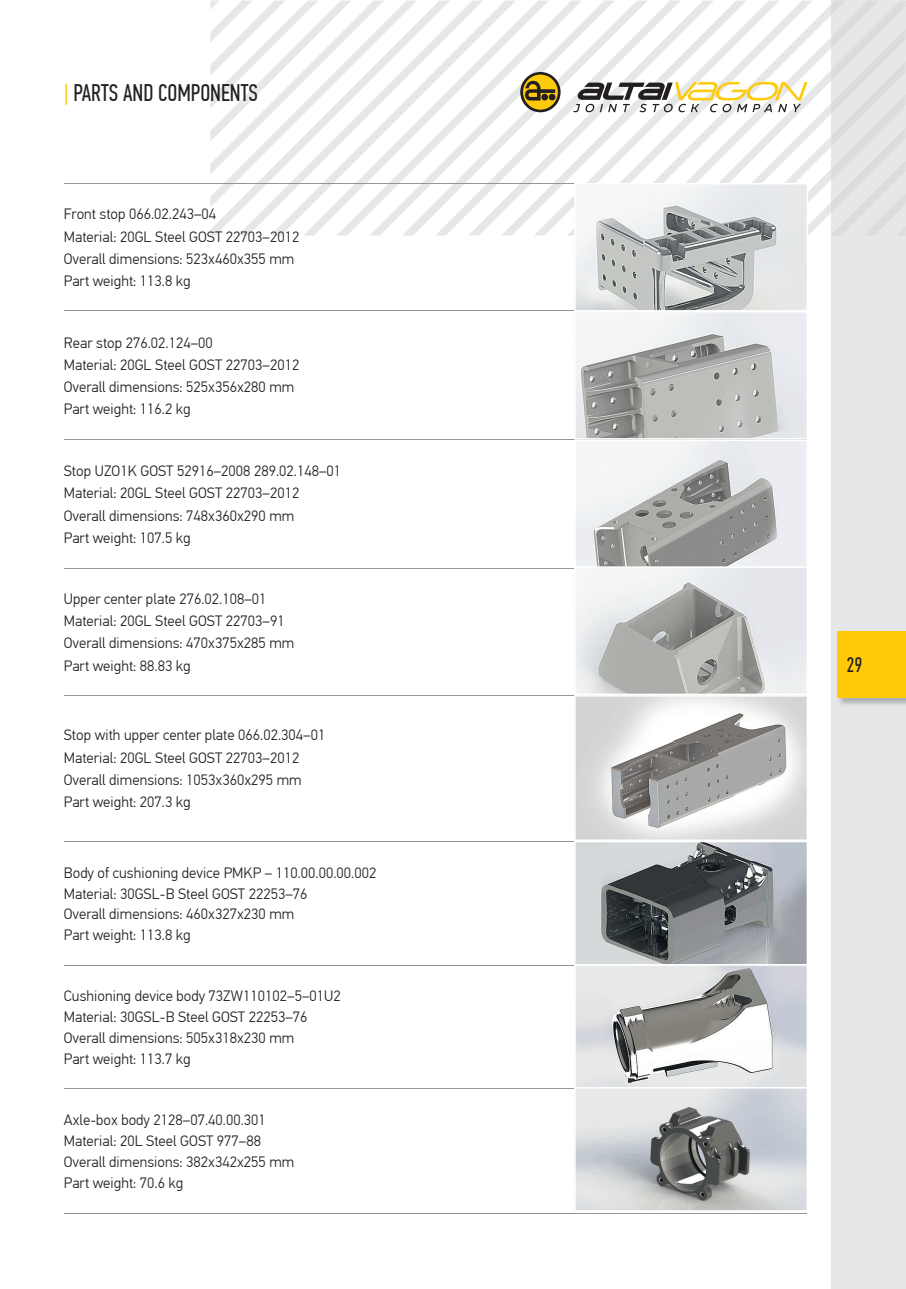
<style>
.page{position:relative;width:906px;height:1289px;background:#fff}
.page>*{position:absolute;margin:0;border:0;box-sizing:border-box;transform-origin:0 0}
.t1{font:24px "PF Din Text Comp Pro";color:#231f20}
.t2{font:21px "PF Din Text Comp Pro";color:#231f20}
.t3{font:300 15px/22.2px "PF Din Text Pro";letter-spacing:.005em;color:#231f20}
.s1{color:#feca0a}
</style>
<div class="page">
<div style="left:831px;top:1px;width:75px;height:1287px;background:#e6e7e9"></div>
<svg style="left:210px;top:1px;width:363px;height:234px"></svg>
<svg style="left:520px;top:72px;width:40px;height:40px"></svg>
<div style="left:523px;top:75px;width:35px;height:35px;background:#feca0a;border-radius:50%"></div>
<svg style="left:525px;top:81px;width:30px;height:20px"></svg>
<hr style="left:64px;top:183px;width:742px;height:1px;background:#939598">
<hr style="left:64px;top:310px;width:742px;height:1px;background:#939598">
<hr style="left:64px;top:439px;width:742px;height:1px;background:#939598">
<hr style="left:64px;top:568px;width:742px;height:1px;background:#939598">
<hr style="left:64px;top:694px;width:742px;height:1px;background:#939598">
<hr style="left:64px;top:840px;width:742px;height:1px;background:#939598">
<hr style="left:64px;top:965px;width:742px;height:1px;background:#939598">
<hr style="left:64px;top:1087px;width:742px;height:1px;background:#939598">
<hr style="left:64px;top:1212px;width:742px;height:1px;background:#939598">
<svg style="left:573px;top:1px;width:332px;height:1210px"></svg>
<h1 class="t1" style="left:64px;top:83px;width:195px"><span class="s1">|</span> PARTS AND COMPONENTS</h1>
<p class="t3" style="left:64px;top:204px;width:237px">Front stop 066.02.243–04<br>Material: 20GL Steel GOST 22703–2012<br>Overall dimensions: 523x460x355 mm<br>Part weight: 113.8 kg</p>
<p class="t3" style="left:64px;top:332px;width:237px">Rear stop 276.02.124–00<br>Material: 20GL Steel GOST 22703–2012<br>Overall dimensions: 525x356x280 mm<br>Part weight: 116.2 kg</p>
<p class="t3" style="left:64px;top:461px;width:279px">Stop UZO1K GOST 52916–2008 289.02.148–01<br>Material: 20GL Steel GOST 22703–2012<br>Overall dimensions: 748x360x290 mm<br>Part weight: 107.5 kg</p>
<p class="t3" style="left:64px;top:589px;width:232px">Upper center plate 276.02.108–01<br>Material: 20GL Steel GOST 22703–91<br>Overall dimensions: 470x375x285 mm<br>Part weight: 88.83 kg</p>
<p class="t3" style="left:64px;top:725px;width:263px">Stop with upper center plate 066.02.304–01<br>Material: 20GL Steel GOST 22703–2012<br>Overall dimensions: 1053x360x295 mm Part weight: 207.3 kg</p>
<p class="t3" style="left:64px;top:863px;width:314px;line-height:20.7px">Body of cushioning device PMKP – 110.00.00.00.002<br>Material: 30GSL-B Steel GOST 22253–76<br>Overall dimensions: 460x327x230 mm<br>Part weight: 113.8 kg</p>
<p class="t3" style="left:64px;top:987px;width:278px;line-height:20.7px">Cushioning device body 73ZW110102–5–01U2<br>Material: 30GSL-B Steel GOST 22253–76<br>Overall dimensions: 505x318x230 mm<br>Part weight: 113.7 kg</p>
<p class="t3" style="left:64px;top:1111px;width:232px;line-height:20.7px">Axle-box body 2128–07.40.00.301<br>Material: 20L Steel GOST 977–88<br>Overall dimensions: 382x342x255 mm<br>Part weight: 70.6 kg</p>
<h2 class="t2" style="left:846px;top:656px;width:18px">29</h2>
</div>
